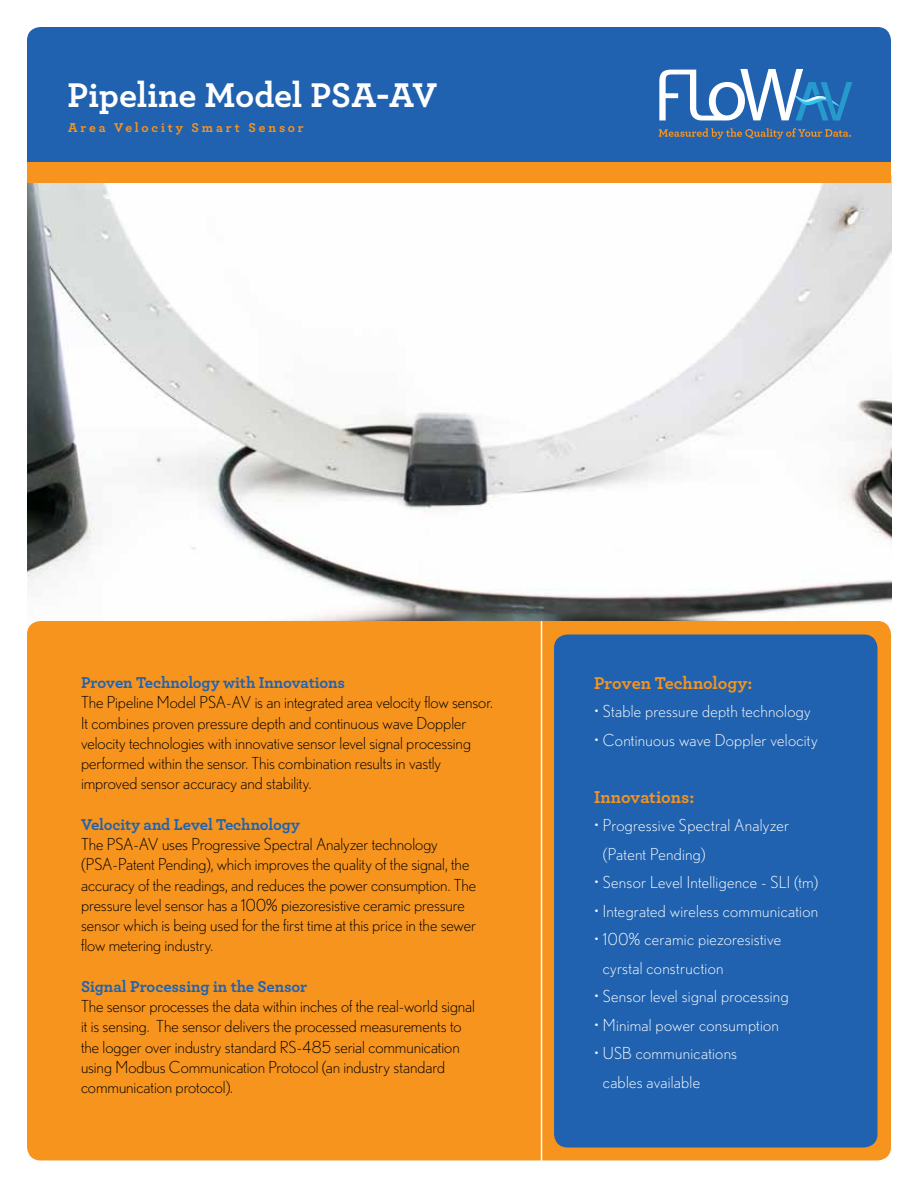
<style>
.page{position:relative;width:918px;height:1188px;background:#fff}
.page>*{position:absolute;margin:0;border:0;box-sizing:border-box;transform-origin:0 0}
.t1{font:700 36px "Archer";letter-spacing:-.005em;color:#fff}
.t2{font:700 18px "Archer";letter-spacing:.005em;color:#f7941e}
.t3{font:300 16.5px/20.2px "Nobel";letter-spacing:-.005em;color:#000}
.t4{font:300 16.5px/28.5px "Nobel";letter-spacing:.015em;color:#fff}
.t5{font:700 16.5px "Archer";letter-spacing:-.005em;color:#2062af}
.t6{font:700 13.5px "Archer";letter-spacing:.21em;color:#f7941e}
</style>
<div class="page">
<img style="left:27px;top:183px;width:864px;height:448px">
<div style="left:27px;top:621px;width:864px;height:539px;background:#f7941e;border-radius:14px"></div>
<div style="left:554px;top:634px;width:323px;height:514px;background:#2062af;border-radius:14px"></div>
<div style="left:27px;top:27px;width:864px;height:135px;background:#2062af"></div>
<svg style="left:659px;top:69px;width:193px;height:51px"></svg>
<svg style="left:659px;top:128px;width:192px;height:11px;background:#566e8a"></svg>
<div style="left:27px;top:162px;width:864px;height:21px;background:#f7941e"></div>
<hr style="left:541px;top:622px;width:1px;height:547px;background:#fff">
<h1 class="t1" style="left:68px;top:66px;width:371px">Pipeline Model PSA-AV</h1>
<p class="t6" style="left:68px;top:117px;width:237px">Area Velocity Smart Sensor</p>
<p class="t5" style="left:81px;top:670px;width:266px">Proven Technology with Innovations</p>
<p class="t3" style="left:81px;top:692px;width:414px">The Pipeline Model PSA-AV is an integrated area velocity flow sensor.<br>It combines proven pressure depth and continuous wave Doppler velocity technologies with innovative sensor level signal processing performed within the sensor. This combination results in vastly improved sensor accuracy and stability.</p>
<p class="t5" style="left:81px;top:811px;width:220px">Velocity and Level Technology</p>
<p class="t3" style="left:81px;top:834px;width:397px">The PSA-AV uses Progressive Spectral Analyzer technology (PSA-Patent Pending), which improves the quality of the signal, the accuracy of the readings, and reduces the power consumption. The pressure level sensor has a 100% piezoresistive ceramic pressure sensor which is being used for the first time at this price in the sewer flow metering industry.</p>
<p class="t5" style="left:81px;top:973px;width:228px">Signal Processing in the Sensor</p>
<p class="t3" style="left:81px;top:996px;width:396px">The sensor processes the data within inches of the real-world signal it is sensing. The sensor delivers the processed measurements to the logger over industry standard RS-485 serial communication using Modbus Communication Protocol (an industry standard communication protocol).</p>
<p class="t2" style="left:594px;top:669px;width:160px">Proven Technology:</p>
<p class="t4" style="left:594px;top:697px;width:218px">• Stable pressure depth technology</p>
<p class="t4" style="left:594px;top:726px;width:225px">• Continuous wave Doppler velocity</p>
<p class="t2" style="left:594px;top:783px;width:102px">Innovations:</p>
<p class="t4" style="left:603px;top:811px;width:188px;text-indent:-9px">• Progressive Spectral Analyzer (Patent Pending)</p>
<p class="t4" style="left:594px;top:868px;width:226px">• Sensor Level Intelligence - SLI (tm)</p>
<p class="t4" style="left:594px;top:897px;width:226px">• Integrated wireless communication</p>
<p class="t4" style="left:603px;top:925px;width:180px;text-indent:-9px">• 100% ceramic piezoresistive cyrstal construction</p>
<p class="t4" style="left:594px;top:982px;width:196px">• Sensor level signal processing</p>
<p class="t4" style="left:594px;top:1011px;width:187px">• Minimal power consumption</p>
<p class="t4" style="left:603px;top:1039px;width:136px;text-indent:-9px">• USB communications cables available</p>
</div>
